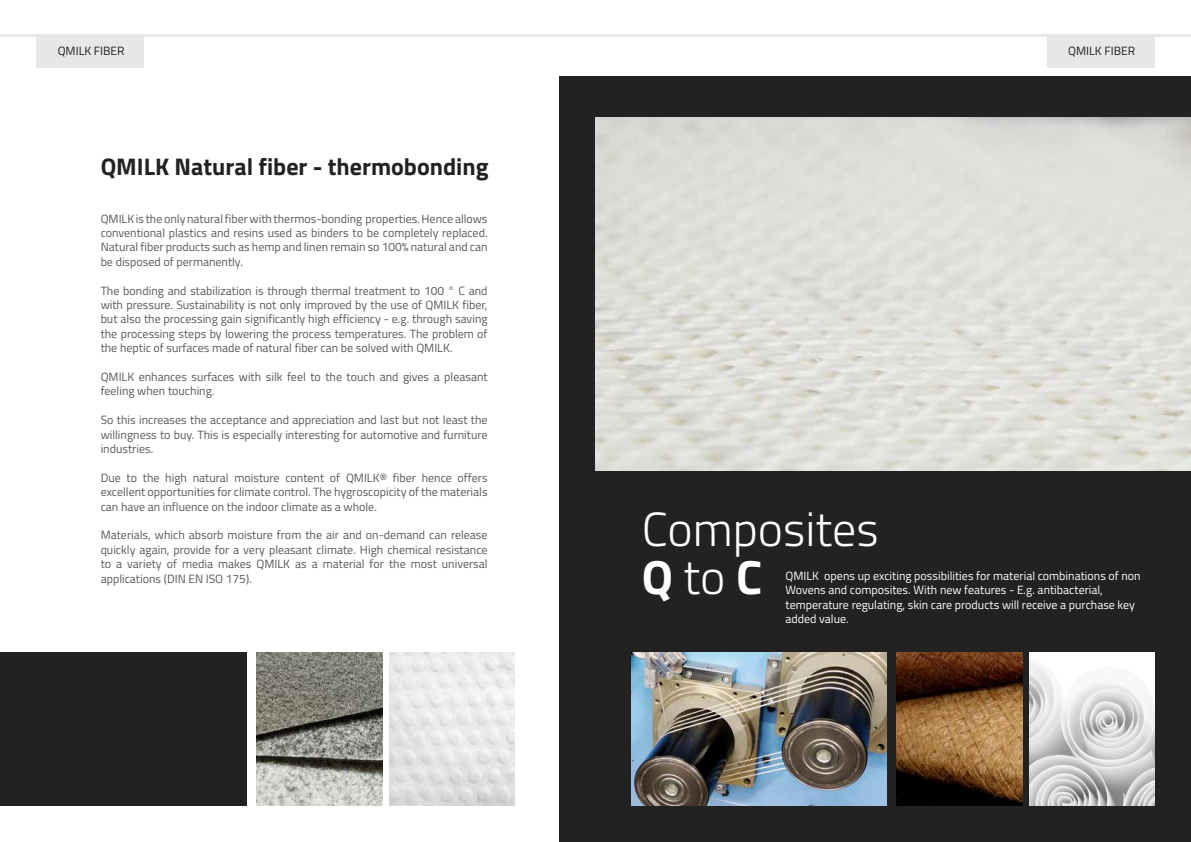
<style>
.page{position:relative;width:1191px;height:842px;background:#fff}
.page>*{position:absolute;margin:0;border:0;box-sizing:border-box;transform-origin:0 0}
.t1{font:300 48px/48px "Titillium";color:#fff}
.t2{font:700 24px "Titillium";color:#222223}
.t3{font:12px/14.4px "Titillium";color:#58595b;text-align:justify}
.t4{font:12px/14.4px "Titillium";color:#fff}
.t5{font:12px "Titillium";color:#222223}
.s1{font-weight:700}
</style>
<div class="page">
<div style="left:1047px;top:36px;width:108px;height:31px;background:#e6e7e8"></div>
<hr style="left:0;top:34px;width:595px;height:3px;background:#e6e7e8">
<div style="left:36px;top:36px;width:108px;height:31px;background:#e6e7e8"></div>
<hr style="left:595px;top:34px;width:596px;height:3px;background:#e6e7e8">
<div style="left:559px;top:77px;width:632px;height:765px;background:#222223"></div>
<img style="left:631px;top:653px;width:256px;height:153px">
<img style="left:896px;top:653px;width:126px;height:153px">
<img style="left:595px;top:118px;width:596px;height:353px">
<img style="left:1029px;top:653px;width:126px;height:153px">
<div style="left:0;top:653px;width:247px;height:153px;background:#222223"></div>
<img style="left:257px;top:653px;width:125px;height:153px">
<img style="left:389px;top:653px;width:126px;height:153px">
<p class="t5" style="left:58px;top:42px;width:68px">QMILK FIBER</p>
<p class="t5" style="left:1068px;top:42px;width:68px">QMILK FIBER</p>
<h2 class="t2" style="left:101px;top:149px;width:389px">QMILK Natural fiber - thermobonding</h2>
<p class="t3" style="left:101px;top:211px;width:388px">QMILK is the only natural fiber with thermos-bonding properties. Hence allows conventional plastics and resins used as binders to be completely replaced.<br>Natural fiber products such as hemp and linen remain so 100% natural and can be disposed of permanently.</p>
<p class="t3" style="left:101px;top:283px;width:388px">The bonding and stabilization is through thermal treatment to 100 ° C and with pressure. Sustainability is not only improved by the use of QMILK fiber, but also the processing gain significantly high efficiency - e.g. through saving the processing steps by lowering the process temperatures. The problem of the heptic of surfaces made of natural fiber can be solved with QMILK.</p>
<p class="t3" style="left:101px;top:369px;width:388px">QMILK enhances surfaces with silk feel to the touch and gives a pleasant feeling when touching.</p>
<p class="t3" style="left:101px;top:412px;width:388px">So this increases the acceptance and appreciation and last but not least the willingness to buy. This is especially interesting for automotive and furniture industries.</p>
<p class="t3" style="left:101px;top:470px;width:388px">Due to the high natural moisture content of QMILK® fiber hence offers excellent opportunities for climate control. The hygroscopicity of the materials can have an influence on the indoor climate as a whole.</p>
<p class="t3" style="left:101px;top:527px;width:388px">Materials, which absorb moisture from the air and on-demand can release quickly again, provide for a very pleasant climate. High chemical resistance to a variety of media makes QMILK as a material for the most universal applications (DIN EN ISO 175).</p>
<h1 class="t1" style="left:642px;top:503px;width:238px">Composites<br><span class="s1">Q</span> to <span class="s1">C</span></h1>
<p class="t4" style="left:785px;top:568px;width:357px">QMILK opens up exciting possibilities for material combinations of non Wovens and composites. With new features - E.g. antibacterial, temperature regulating, skin care products will receive a purchase key added value.</p>
</div>
